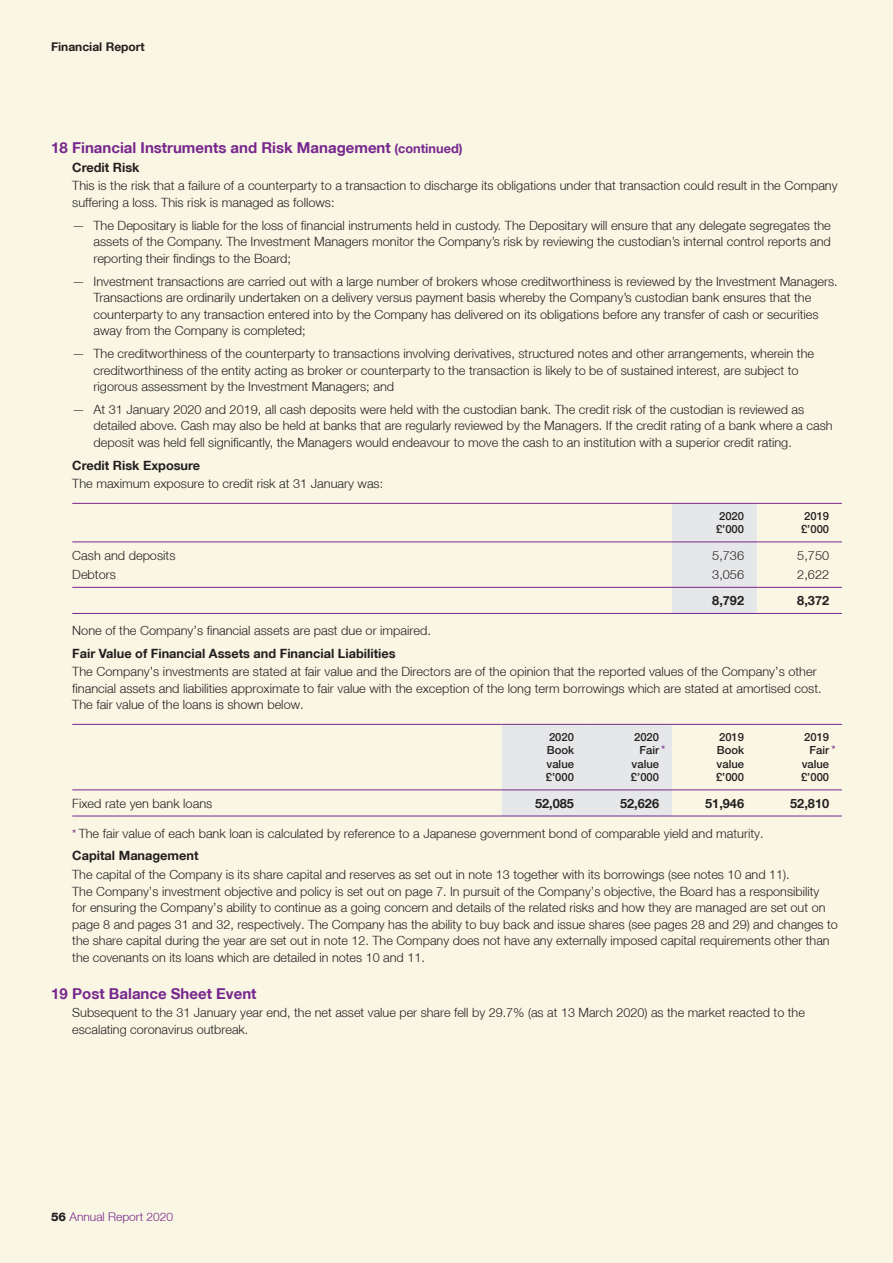
<style>
.page{position:relative;width:893px;height:1263px;background:#f9f6e4}
.page>*{position:absolute;margin:0;border:0;box-sizing:border-box;transform-origin:0 0}
.HEADER_LEVEL_3_-_STY{font:700 15px "Helvetica Neue LT";color:#77278d}
.NOTES_FOOTNOTE{font:300 12.75px/16.5px "Helvetica Neue LT";color:#231f20}
.NOTES_INDENT_2{font:300 12.75px/16.5px "Helvetica Neue LT";color:#231f20}
.NOTES_SRCE_WITH_ASTE{font:300 12.75px "Helvetica Neue LT";color:#231f20}
.HEADER_LEVEL_4_-_STY{font:700 12.75px "Helvetica Neue LT";color:#231f20}
.LEFT_TEXT{font:300 12.75px "Helvetica Neue LT";color:#231f20}
.RIGHT_TEXT{font:700 12.75px "Helvetica Neue LT";color:#231f20}
.RIGHT_TEXT-2{font:300 12.75px "Helvetica Neue LT";color:#231f20}
.t1{font:300 12px "Helvetica Neue LT";color:#77278d}
.HIDDEN_RIGHT_PAGE_TO{font:700 12px "Helvetica Neue LT";color:#231f20}
.RIGHT_HEAD{font:500 11.25px "Helvetica Neue LT Std";color:#231f20}
.s1{font-size:12.75px}
.s2{font-family:"Helvetica Neue LT";font-weight:400;font-size:12px;color:#77278d}
.s3{font-weight:400;font-size:12px;color:#77278d}
.s4{font-weight:800;color:#231f20}
</style>
<div class="page">
<div style="left:672px;top:504px;width:85px;height:109px;background:#e6e7e9"></div>
<hr style="left:72px;top:587px;width:600px;height:1px;background:#77278d">
<hr style="left:672px;top:587px;width:85px;height:1px;background:#77278d">
<hr style="left:757px;top:587px;width:85px;height:1px;background:#77278d">
<hr style="left:672px;top:613px;width:85px;height:1px;background:#77278d">
<hr style="left:757px;top:613px;width:85px;height:1px;background:#77278d">
<hr style="left:72px;top:503px;width:600px;height:1px;background:#77278d">
<hr style="left:72px;top:541px;width:600px;height:1px;background:#77278d">
<hr style="left:72px;top:613px;width:600px;height:1px;background:#77278d">
<hr style="left:672px;top:503px;width:85px;height:1px;background:#77278d">
<hr style="left:757px;top:503px;width:85px;height:1px;background:#77278d">
<hr style="left:672px;top:541px;width:85px;height:1px;background:#77278d">
<hr style="left:757px;top:541px;width:85px;height:1px;background:#77278d">
<div style="left:502px;top:725px;width:170px;height:91px;background:#e6e7e9"></div>
<hr style="left:72px;top:789px;width:430px;height:1px;background:#77278d">
<hr style="left:502px;top:789px;width:85px;height:1px;background:#77278d">
<hr style="left:587px;top:789px;width:85px;height:1px;background:#77278d">
<hr style="left:672px;top:789px;width:85px;height:1px;background:#77278d">
<hr style="left:757px;top:789px;width:85px;height:1px;background:#77278d">
<hr style="left:502px;top:724px;width:85px;height:1px;background:#77278d">
<hr style="left:587px;top:724px;width:85px;height:1px;background:#77278d">
<hr style="left:672px;top:724px;width:85px;height:1px;background:#77278d">
<hr style="left:757px;top:724px;width:85px;height:1px;background:#77278d">
<hr style="left:502px;top:816px;width:85px;height:1px;background:#77278d">
<hr style="left:587px;top:816px;width:85px;height:1px;background:#77278d">
<hr style="left:672px;top:816px;width:85px;height:1px;background:#77278d">
<hr style="left:757px;top:816px;width:85px;height:1px;background:#77278d">
<hr style="left:72px;top:724px;width:430px;height:1px;background:#77278d">
<hr style="left:72px;top:816px;width:430px;height:1px;background:#77278d">
<p class="HIDDEN_RIGHT_PAGE_TO" style="left:51px;top:39px;width:95px">Financial Report</p>
<p class="HEADER_LEVEL_3_-_STY" style="left:51px;top:139px;width:413px">18 Financial Instruments and Risk Management <span class="s1">(continued)</span></p>
<p class="HEADER_LEVEL_4_-_STY" style="left:72px;top:159px;width:69px">Credit Risk</p>
<p class="NOTES_FOOTNOTE" style="left:72px;top:177px;width:767px">This is the risk that a failure of a counterparty to a transaction to discharge its obligations under that transaction could result in the Company suffering a loss. This risk is managed as follows:</p>
<p class="NOTES_INDENT_2" style="left:94px;top:217px;width:739px;text-align:justify;text-indent:-21px">— The Depositary is liable for the loss of financial instruments held in custody. The Depositary will ensure that any delegate segregates the assets of the Company. The Investment Managers monitor the Company’s risk by reviewing the custodian’s internal control reports and reporting their findings to the Board;</p>
<p class="NOTES_INDENT_2" style="left:94px;top:273px;width:746px;text-indent:-21px">— Investment transactions are carried out with a large number of brokers whose creditworthiness is reviewed by the Investment Managers.<br>Transactions are ordinarily undertaken on a delivery versus payment basis whereby the Company’s custodian bank ensures that the counterparty to any transaction entered into by the Company has delivered on its obligations before any transfer of cash or securities away from the Company is completed;</p>
<p class="NOTES_INDENT_2" style="left:94px;top:345px;width:722px;text-indent:-21px">— The creditworthiness of the counterparty to transactions involving derivatives, structured notes and other arrangements, wherein the creditworthiness of the entity acting as broker or counterparty to the transaction is likely to be of sustained interest, are subject to rigorous assessment by the Investment Managers; and</p>
<p class="NOTES_INDENT_2" style="left:94px;top:401px;width:741px;text-indent:-21px">— At 31 January 2020 and 2019, all cash deposits were held with the custodian bank. The credit risk of the custodian is reviewed as detailed above. Cash may also be held at banks that are regularly reviewed by the Managers. If the credit rating of a bank where a cash deposit was held fell significantly, the Managers would endeavour to move the cash to an institution with a superior credit rating.</p>
<p class="HEADER_LEVEL_4_-_STY" style="left:72px;top:457px;width:129px">Credit Risk Exposure</p>
<p class="NOTES_FOOTNOTE" style="left:72px;top:475px;width:313px">The maximum exposure to credit risk at 31 January was:</p>
<p class="RIGHT_HEAD" style="left:719px;top:509px;width:27px">2020</p>
<p class="RIGHT_HEAD" style="left:716px;top:523px;width:30px">£’000</p>
<p class="RIGHT_HEAD" style="left:804px;top:509px;width:27px">2019</p>
<p class="RIGHT_HEAD" style="left:801px;top:523px;width:30px">£’000</p>
<p class="LEFT_TEXT" style="left:72px;top:547px;width:105px">Cash and deposits</p>
<p class="RIGHT_TEXT-2" style="left:712px;top:547px;width:33px">5,736</p>
<p class="RIGHT_TEXT-2" style="left:797px;top:547px;width:33px">5,750</p>
<p class="LEFT_TEXT" style="left:72px;top:566px;width:45px">Debtors</p>
<p class="RIGHT_TEXT-2" style="left:712px;top:566px;width:33px">3,056</p>
<p class="RIGHT_TEXT-2" style="left:797px;top:566px;width:33px">2,622</p>
<p class="RIGHT_TEXT" style="left:712px;top:592px;width:33px">8,792</p>
<p class="RIGHT_TEXT" style="left:797px;top:592px;width:33px">8,372</p>
<p class="NOTES_FOOTNOTE" style="left:72px;top:622px;width:360px">None of the Company’s financial assets are past due or impaired.</p>
<p class="HEADER_LEVEL_4_-_STY" style="left:72px;top:645px;width:325px">Fair Value of Financial Assets and Financial Liabilities</p>
<p class="NOTES_FOOTNOTE" style="left:72px;top:663px;width:751px">The Company’s investments are stated at fair value and the Directors are of the opinion that the reported values of the Company’s other financial assets and liabilities approximate to fair value with the exception of the long term borrowings which are stated at amortised cost.<br>The fair value of the loans is shown below.</p>
<p class="RIGHT_HEAD" style="left:549px;top:730px;width:27px">2020</p>
<p class="RIGHT_HEAD" style="left:547px;top:744px;width:29px">Book</p>
<p class="RIGHT_HEAD" style="left:546px;top:757px;width:29px">value</p>
<p class="RIGHT_HEAD" style="left:546px;top:771px;width:30px">£’000</p>
<p class="RIGHT_HEAD" style="left:634px;top:730px;width:27px">2020</p>
<p class="RIGHT_HEAD" style="left:639px;top:744px;width:27px">Fair <span class="s2">*</span></p>
<p class="RIGHT_HEAD" style="left:632px;top:757px;width:29px">value</p>
<p class="RIGHT_HEAD" style="left:631px;top:771px;width:30px">£’000</p>
<p class="RIGHT_HEAD" style="left:719px;top:730px;width:27px">2019</p>
<p class="RIGHT_HEAD" style="left:717px;top:744px;width:29px">Book</p>
<p class="RIGHT_HEAD" style="left:717px;top:757px;width:29px">value</p>
<p class="RIGHT_HEAD" style="left:716px;top:771px;width:30px">£’000</p>
<p class="RIGHT_HEAD" style="left:804px;top:730px;width:27px">2019</p>
<p class="RIGHT_HEAD" style="left:810px;top:744px;width:27px">Fair <span class="s2">*</span></p>
<p class="RIGHT_HEAD" style="left:802px;top:757px;width:29px">value</p>
<p class="RIGHT_HEAD" style="left:801px;top:771px;width:30px">£’000</p>
<p class="LEFT_TEXT" style="left:72px;top:795px;width:142px">Fixed rate yen bank loans</p>
<p class="RIGHT_TEXT" style="left:535px;top:795px;width:40px">52,085</p>
<p class="RIGHT_TEXT" style="left:620px;top:795px;width:40px">52,626</p>
<p class="RIGHT_TEXT" style="left:705px;top:795px;width:40px">51,946</p>
<p class="RIGHT_TEXT" style="left:790px;top:795px;width:40px">52,810</p>
<p class="NOTES_SRCE_WITH_ASTE" style="left:72px;top:825px;width:693px"><span class="s3">*</span> The fair value of each bank loan is calculated by reference to a Japanese government bond of comparable yield and maturity.</p>
<p class="HEADER_LEVEL_4_-_STY" style="left:72px;top:848px;width:128px">Capital Management</p>
<p class="NOTES_FOOTNOTE" style="left:72px;top:866px;width:767px">The capital of the Company is its share capital and reserves as set out in note 13 together with its borrowings (see notes 10 and 11).<br>The Company’s investment objective and policy is set out on page 7. In pursuit of the Company’s objective, the Board has a responsibility<br>for ensuring the Company’s ability to continue as a going concern and details of the related risks and how they are managed are set out on page 8 and pages 31 and 32, respectively. The Company has the ability to buy back and issue shares (see pages 28 and 29) and changes to the share capital during the year are set out in note 12. The Company does not have any externally imposed capital requirements other than the covenants on its loans which are detailed in notes 10 and 11.</p>
<p class="HEADER_LEVEL_3_-_STY" style="left:51px;top:984px;width:207px">19 Post Balance Sheet Event</p>
<p class="NOTES_FOOTNOTE" style="left:72px;top:1004px;width:734px">Subsequent to the 31 January year end, the net asset value per share fell by 29.7% (as at 13 March 2020) as the market reacted to the escalating coronavirus outbreak.</p>
<p class="t1" style="left:51px;top:1209px;width:124px"><span class="s4">56</span> Annual Report 2020</p>
</div>
